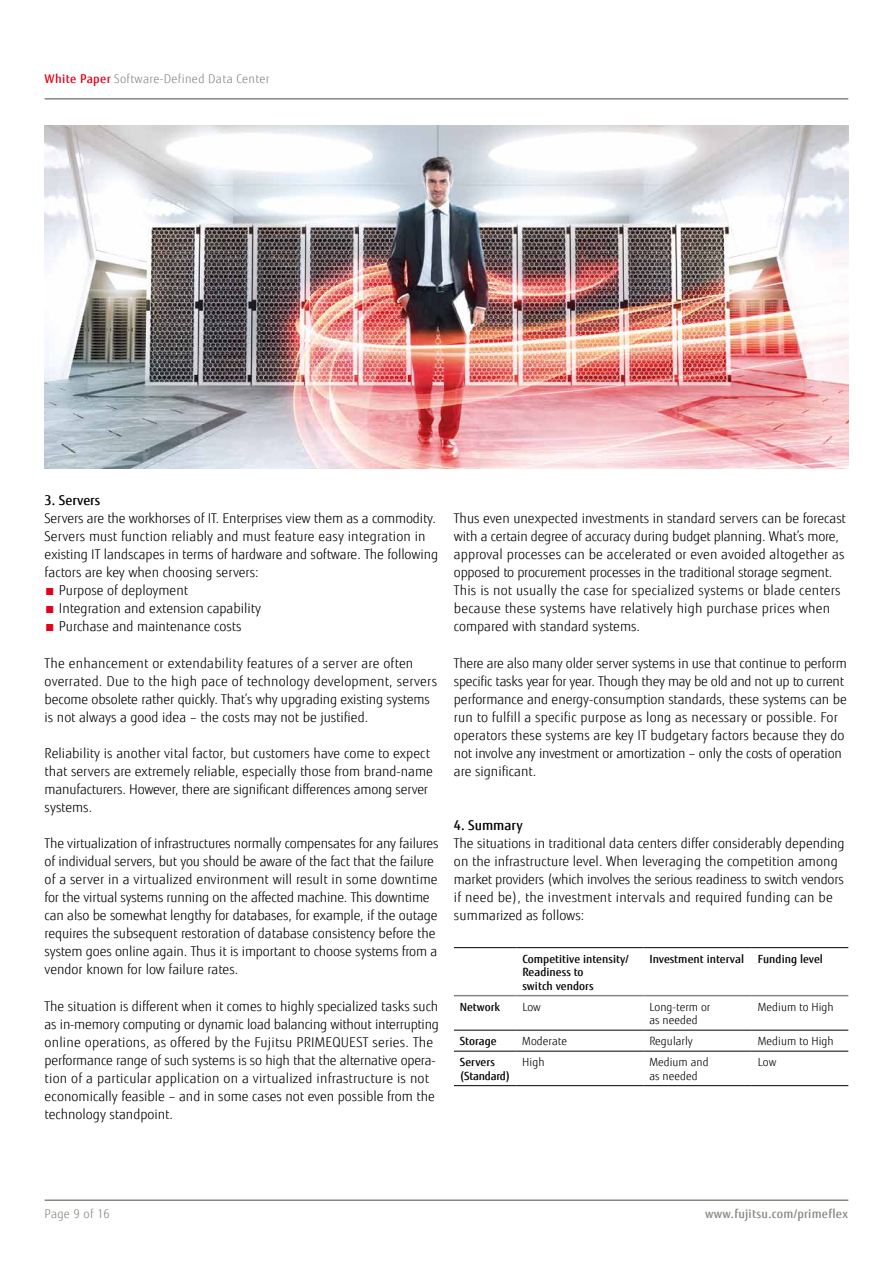
<style>
.page{position:relative;width:893px;height:1263px;background:#fff}
.page>*{position:absolute;margin:0;border:0;box-sizing:border-box;transform-origin:0 0}
.t1{font:300 13.5px/18px "Fujitsu Sans";letter-spacing:-.005em;color:#000}
.t2{font:500 13.5px "Fujitsu Sans";color:#000}
.t3{font:300 12px "Fujitsu Sans";letter-spacing:.03em;color:#878781}
.t4{font:500 12px "Fujitsu Sans";letter-spacing:.02em;color:#878781}
.t5{font:500 11.25px/13.5px "Fujitsu Sans";letter-spacing:.005em;color:#000}
.t6{font:300 11.25px/13.5px "Fujitsu Sans";letter-spacing:.005em;color:#000}
.s1{font-weight:500;color:#e2001a}
.s2{color:#e2001a}
</style>
<div class="page">
<hr style="left:45px;top:1199px;width:803px;height:2px;background:#878781">
<hr style="left:45px;top:98px;width:803px;height:2px;background:#878781">
<hr style="left:454px;top:995px;width:62px;height:1px;background:#878781">
<hr style="left:516px;top:995px;width:127px;height:1px;background:#878781">
<hr style="left:643px;top:995px;width:109px;height:1px;background:#878781">
<hr style="left:752px;top:995px;width:96px;height:1px;background:#878781">
<hr style="left:454px;top:947px;width:62px;height:1px;background:#000">
<hr style="left:516px;top:947px;width:127px;height:1px;background:#000">
<hr style="left:643px;top:947px;width:109px;height:1px;background:#000">
<hr style="left:752px;top:947px;width:96px;height:1px;background:#000">
<hr style="left:454px;top:1030px;width:62px;height:1px;background:#000">
<hr style="left:516px;top:1030px;width:127px;height:1px;background:#000">
<hr style="left:643px;top:1030px;width:109px;height:1px;background:#000">
<hr style="left:752px;top:1030px;width:96px;height:1px;background:#000">
<hr style="left:454px;top:1051px;width:62px;height:1px;background:#000">
<hr style="left:516px;top:1051px;width:127px;height:1px;background:#000">
<hr style="left:643px;top:1051px;width:109px;height:1px;background:#000">
<hr style="left:752px;top:1051px;width:96px;height:1px;background:#000">
<hr style="left:454px;top:1085px;width:62px;height:1px;background:#000">
<hr style="left:516px;top:1085px;width:127px;height:1px;background:#000">
<hr style="left:643px;top:1085px;width:109px;height:1px;background:#000">
<hr style="left:752px;top:1085px;width:96px;height:1px;background:#000">
<img style="left:45px;top:126px;width:803px;height:343px">
<p class="t3" style="left:45px;top:72px;width:227px"><span class="s1">White Paper</span> Software-Defined Data Center</p>
<p class="t2" style="left:45px;top:492px;width:57px">3. Servers</p>
<p class="t1" style="left:45px;top:509px;width:395px">Servers are the workhorses of IT. Enterprises view them as a commodity.<br>Servers must function reliably and must feature easy integration in existing IT landscapes in terms of hardware and software. The following factors are key when choosing servers:</p>
<p class="t1" style="left:45px;top:582px;width:145px"><span class="s2">■</span> Purpose of deployment</p>
<p class="t1" style="left:45px;top:600px;width:218px"><span class="s2">■</span> Integration and extension capability</p>
<p class="t1" style="left:45px;top:618px;width:198px"><span class="s2">■</span> Purchase and maintenance costs</p>
<p class="t1" style="left:45px;top:654px;width:394px">The enhancement or extendability features of a server are often overrated. Due to the high pace of technology development, servers become obsolete rather quickly. That’s why upgrading existing systems is not always a good idea – the costs may not be justified.</p>
<p class="t1" style="left:45px;top:744px;width:390px">Reliability is another vital factor, but customers have come to expect that servers are extremely reliable, especially those from brand-name manufacturers. However, there are significant differences among server systems.</p>
<p class="t1" style="left:45px;top:834px;width:395px">The virtualization of infrastructures normally compensates for any failures of individual servers, but you should be aware of the fact that the failure of a server in a virtualized environment will result in some downtime for the virtual systems running on the affected machine. This downtime can also be somewhat lengthy for databases, for example, if the outage requires the subsequent restoration of database consistency before the system goes online again. Thus it is important to choose systems from a vendor known for low failure rates.</p>
<p class="t1" style="left:45px;top:997px;width:396px">The situation is different when it comes to highly specialized tasks such as in-memory computing or dynamic load balancing without interrupting online operations, as offered by the Fujitsu PRIMEQUEST series. The performance range of such systems is so high that the alternative opera&shy;tion of a particular application on a virtualized infrastructure is not economically feasible – and in some cases not even possible from the technology standpoint.</p>
<p class="t1" style="left:454px;top:509px;width:393px">Thus even unexpected investments in standard servers can be forecast with a certain degree of accuracy during budget planning. What’s more, approval processes can be accelerated or even avoided altogether as opposed to procurement processes in the traditional storage segment.<br>This is not usually the case for specialized systems or blade centers because these systems have relatively high purchase prices when compared with standard systems.</p>
<p class="t1" style="left:454px;top:654px;width:394px">There are also many older server systems in use that continue to perform specific tasks year for year. Though they may be old and not up to current performance and energy-consumption standards, these systems can be run to fulfill a specific purpose as long as necessary or possible. For operators these systems are key IT budgetary factors because they do not involve any investment or amortization – only the costs of operation are significant.</p>
<p class="t2" style="left:454px;top:817px;width:70px">4. Summary</p>
<p class="t1" style="left:454px;top:834px;width:392px">The situations in traditional data centers differ considerably depending on the infrastructure level. When leveraging the competition among market providers (which involves the serious readiness to switch vendors if need be), the investment intervals and required funding can be summarized as follows:</p>
<p class="t5" style="left:522px;top:952px;width:108px">Competitive intensity/<br>Readiness to<br>switch vendors</p>
<p class="t5" style="left:649px;top:952px;width:175px">Investment interval Funding level</p>
<p class="t5" style="left:460px;top:1000px;width:42px">Network</p>
<p class="t6" style="left:522px;top:1000px;width:20px">Low</p>
<p class="t6" style="left:649px;top:1000px;width:63px">Long-term or as needed</p>
<p class="t6" style="left:758px;top:1000px;width:77px">Medium to High</p>
<p class="t5" style="left:460px;top:1034px;width:38px">Storage</p>
<p class="t6" style="left:522px;top:1034px;width:46px">Moderate</p>
<p class="t6" style="left:649px;top:1034px;width:45px">Regularly</p>
<p class="t6" style="left:758px;top:1034px;width:77px">Medium to High</p>
<p class="t5" style="left:460px;top:1055px;width:52px">Servers (Standard)</p>
<p class="t6" style="left:522px;top:1055px;width:24px">High</p>
<p class="t6" style="left:649px;top:1055px;width:61px">Medium and as needed</p>
<p class="t6" style="left:758px;top:1055px;width:20px">Low</p>
<p class="t3" style="left:45px;top:1207px;width:67px">Page 9 of 16</p>
<p class="t4" style="left:705px;top:1206px;width:144px">www.fujitsu.com/primeflex</p>
</div>
